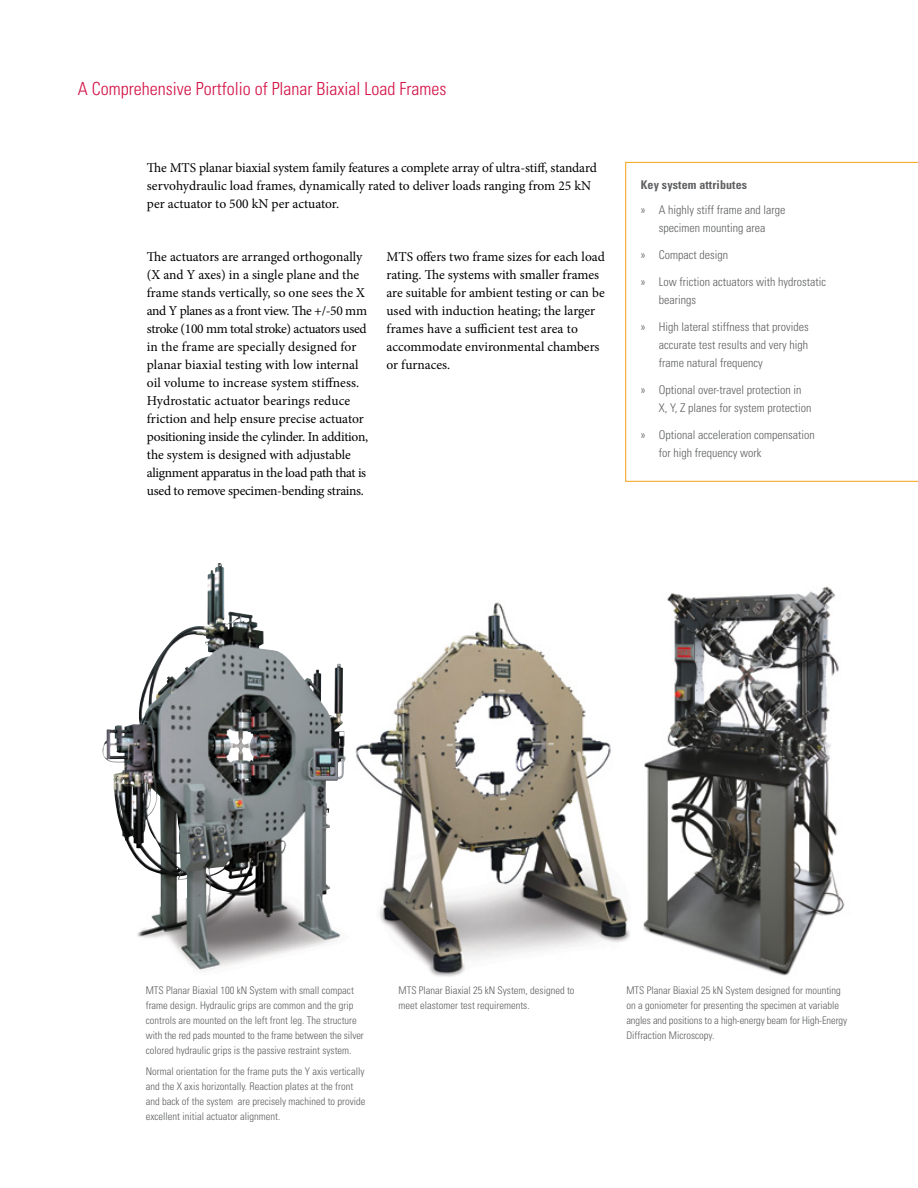
<style>
.page{position:relative;width:918px;height:1188px;background:#fff}
.page>*{position:absolute;margin:0;border:0;box-sizing:border-box;transform-origin:0 0}
.t1{font:300 condensed 18px "Univers";color:#d31245}
.t2{font:13.5px/18px "Minion Pro";letter-spacing:-.005em;color:#000}
.t3{font:300 condensed 12px/18px "Univers";color:#5f6062}
.t4{font:700 condensed 12px "Univers";letter-spacing:.01em;color:#5f6062}
.t5{font:300 condensed 10.5px/15px "Univers";color:#5f6062}
</style>
<div class="page">
<img style="left:643px;top:586px;width:202px;height:390px">
<img style="left:103px;top:563px;width:243px;height:408px">
<img style="left:355px;top:602px;width:275px;height:375px">
<div style="left:625px;top:162px;width:293px;height:320px;border:1px solid #f6a01a"></div>
<h1 class="t1" style="left:78px;top:78px;width:370px">A Comprehensive Portfolio of Planar Biaxial Load Frames</h1>
<p class="t2" style="left:147px;top:159px;width:451px">The MTS planar biaxial system family features a complete array of ultra-stiff, standard servohydraulic load frames, dynamically rated to deliver loads ranging from 25 kN per actuator to 500 kN per actuator.</p>
<p class="t2" style="left:147px;top:248px;width:223px">The actuators are arranged orthogonally (X and Y axes) in a single plane and the frame stands vertically, so one sees the X and Y planes as a front view. The +/-50 mm stroke (100 mm total stroke) actuators used in the frame are specially designed for planar biaxial testing with low internal oil volume to increase system stiffness.<br>Hydrostatic actuator bearings reduce friction and help ensure precise actuator positioning inside the cylinder. In addition, the system is designed with adjustable alignment apparatus in the load path that is used to remove specimen-bending strains.</p>
<p class="t2" style="left:386px;top:248px;width:220px">MTS offers two frame sizes for each load rating. The systems with smaller frames are suitable for ambient testing or can be used with induction heating; the larger frames have a sufficient test area to accommodate environmental chambers or furnaces.</p>
<p class="t4" style="left:641px;top:177px;width:108px">Key system attributes</p>
<p class="t3" style="left:641px;top:200px;width:146px;text-align:center">» A highly stiff frame and large specimen mounting area</p>
<p class="t3" style="left:641px;top:245px;width:89px">» Compact design</p>
<p class="t3" style="left:659px;top:272px;width:169px;text-indent:-18px">» Low friction actuators with hydrostatic bearings</p>
<p class="t3" style="left:659px;top:317px;width:151px;text-align:justify;text-indent:-18px">» High lateral stiffness that provides accurate test results and very high frame natural frequency</p>
<p class="t3" style="left:659px;top:380px;width:154px;text-indent:-18px">» Optional over-travel protection in<br>X, Y, Z planes for system protection</p>
<p class="t3" style="left:659px;top:425px;width:157px;text-indent:-18px">» Optional acceleration compensation for high frequency work</p>
<p class="t5" style="left:146px;top:982px;width:220px">MTS Planar Biaxial 100 kN System with small compact frame design. Hydraulic grips are common and the grip controls are mounted on the left front leg. The structure with the red pads mounted to the frame between the silver colored hydraulic grips is the passive restraint system.</p>
<p class="t5" style="left:146px;top:1064px;width:221px">Normal orientation for the frame puts the Y axis vertically and the X axis horizontally. Reaction plates at the front and back of the system are precisely machined to provide excellent initial actuator alignment.</p>
<p class="t5" style="left:399px;top:982px;width:178px">MTS Planar Biaxial 25 kN System, designed to meet elastomer test requirements.</p>
<p class="t5" style="left:626px;top:982px;width:222px">MTS Planar Biaxial 25 kN System designed for mounting on a goniometer for presenting the specimen at variable angles and positions to a high-energy beam for High-Energy Diffraction Microscopy.</p>
</div>
